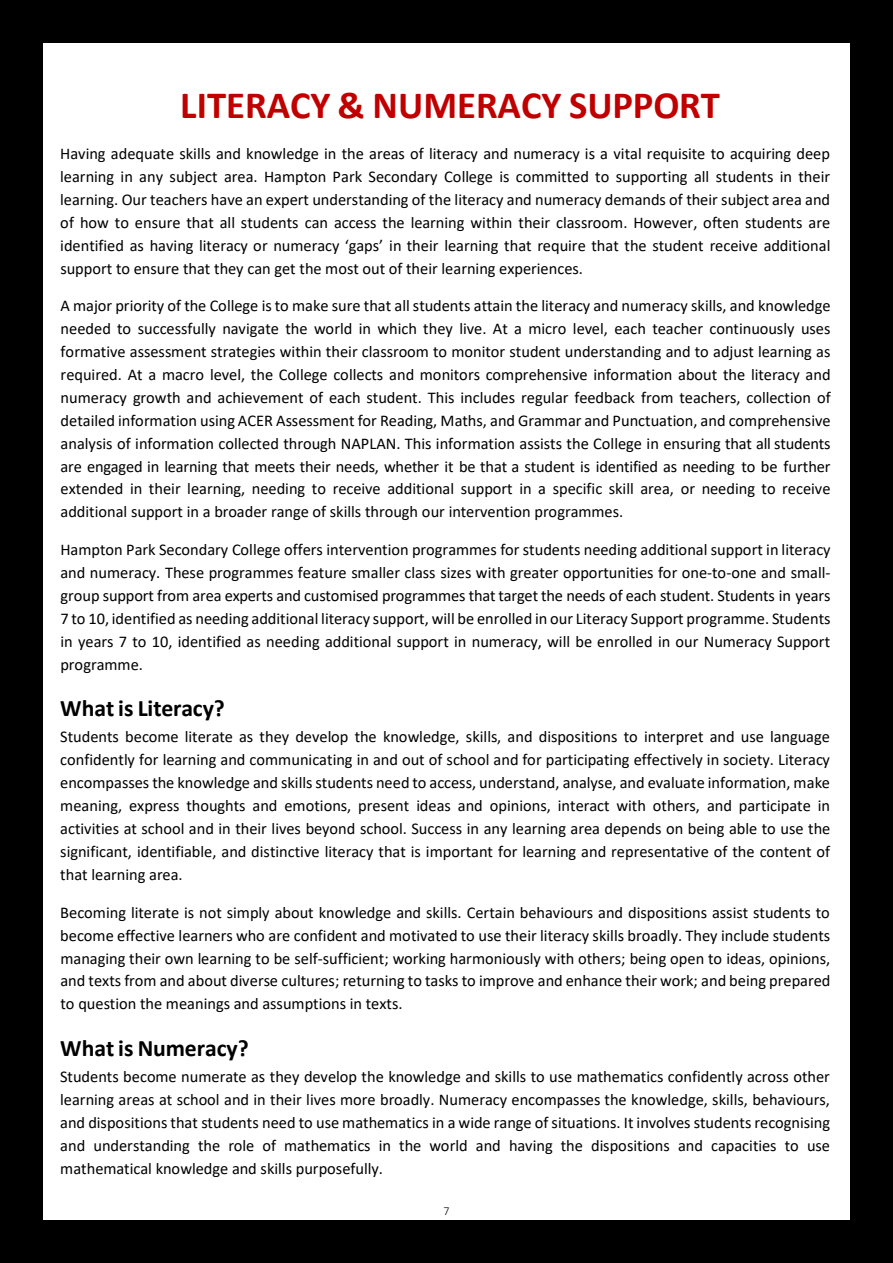
<style>
.page{position:relative;width:893px;height:1263px;background:#fff}
.page>*{position:absolute;margin:0;border:0;box-sizing:border-box;transform-origin:0 0}
.t1{font:700 38.7px "Calibri";color:#c00000}
.t2{font:700 23.7px "Calibri";letter-spacing:-.005em;color:#000}
.t3{font:16.35px/23px "Calibri";color:#000;text-align:justify}
.t4{font:300 12px "Calibri";color:#000}
</style>
<div class="page">
<div style="left:0;top:0;width:893px;height:43px;background:#000"></div>
<div style="left:0;top:0;width:43px;height:1263px;background:#000"></div>
<div style="left:850px;top:0;width:43px;height:1263px;background:#000"></div>
<div style="left:0;top:1220px;width:893px;height:43px;background:#000"></div>
<h1 class="t1" style="left:180px;top:78px;width:541px">LITERACY &amp; NUMERACY SUPPORT</h1>
<p class="t3" style="left:60px;top:142px;width:772px">Having adequate skills and knowledge in the areas of literacy and numeracy is a vital requisite to acquiring deep learning in any subject area. Hampton Park Secondary College is committed to supporting all students in their learning. Our teachers have an expert understanding of the literacy and numeracy demands of their subject area and of how to ensure that all students can access the learning within their classroom. However, often students are identified as having literacy or numeracy ‘gaps’ in their learning that require that the student receive additional support to ensure that they can get the most out of their learning experiences.</p>
<p class="t3" style="left:60px;top:294px;width:772px">A major priority of the College is to make sure that all students attain the literacy and numeracy skills, and knowledge needed to successfully navigate the world in which they live. At a micro level, each teacher continuously uses formative assessment strategies within their classroom to monitor student understanding and to adjust learning as required. At a macro level, the College collects and monitors comprehensive information about the literacy and numeracy growth and achievement of each student. This includes regular feedback from teachers, collection of detailed information using ACER Assessment for Reading, Maths, and Grammar and Punctuation, and comprehensive analysis of information collected through NAPLAN. This information assists the College in ensuring that all students are engaged in learning that meets their needs, whether it be that a student is identified as needing to be further extended in their learning, needing to receive additional support in a specific skill area, or needing to receive additional support in a broader range of skills through our intervention programmes.</p>
<p class="t3" style="left:60px;top:538px;width:772px">Hampton Park Secondary College offers intervention programmes for students needing additional support in literacy and numeracy. These programmes feature smaller class sizes with greater opportunities for one-to-one and small&shy;group support from area experts and customised programmes that target the needs of each student. Students in years 7 to 10, identified as needing additional literacy support, will be enrolled in our Literacy Support programme. Students in years 7 to 10, identified as needing additional support in numeracy, will be enrolled in our Numeracy Support programme.</p>
<h2 class="t2" style="left:60px;top:692px;width:166px">What is Literacy?</h2>
<p class="t3" style="left:60px;top:725px;width:772px">Students become literate as they develop the knowledge, skills, and dispositions to interpret and use language confidently for learning and communicating in and out of school and for participating effectively in society. Literacy encompasses the knowledge and skills students need to access, understand, analyse, and evaluate information, make meaning, express thoughts and emotions, present ideas and opinions, interact with others, and participate in activities at school and in their lives beyond school. Success in any learning area depends on being able to use the significant, identifiable, and distinctive literacy that is important for learning and representative of the content of that learning area.</p>
<p class="t3" style="left:60px;top:900px;width:772px">Becoming literate is not simply about knowledge and skills. Certain behaviours and dispositions assist students to become effective learners who are confident and motivated to use their literacy skills broadly. They include students managing their own learning to be self-sufficient; working harmoniously with others; being open to ideas, opinions, and texts from and about diverse cultures; returning to tasks to improve and enhance their work; and being prepared to question the meanings and assumptions in texts.</p>
<h2 class="t2" style="left:60px;top:1031px;width:190px">What is Numeracy?</h2>
<p class="t3" style="left:60px;top:1065px;width:772px">Students become numerate as they develop the knowledge and skills to use mathematics confidently across other learning areas at school and in their lives more broadly. Numeracy encompasses the knowledge, skills, behaviours, and dispositions that students need to use mathematics in a wide range of situations. It involves students recognising and understanding the role of mathematics in the world and having the dispositions and capacities to use mathematical knowledge and skills purposefully.</p>
<p class="t4" style="left:443px;top:1203px;width:8px">7</p>
</div>
